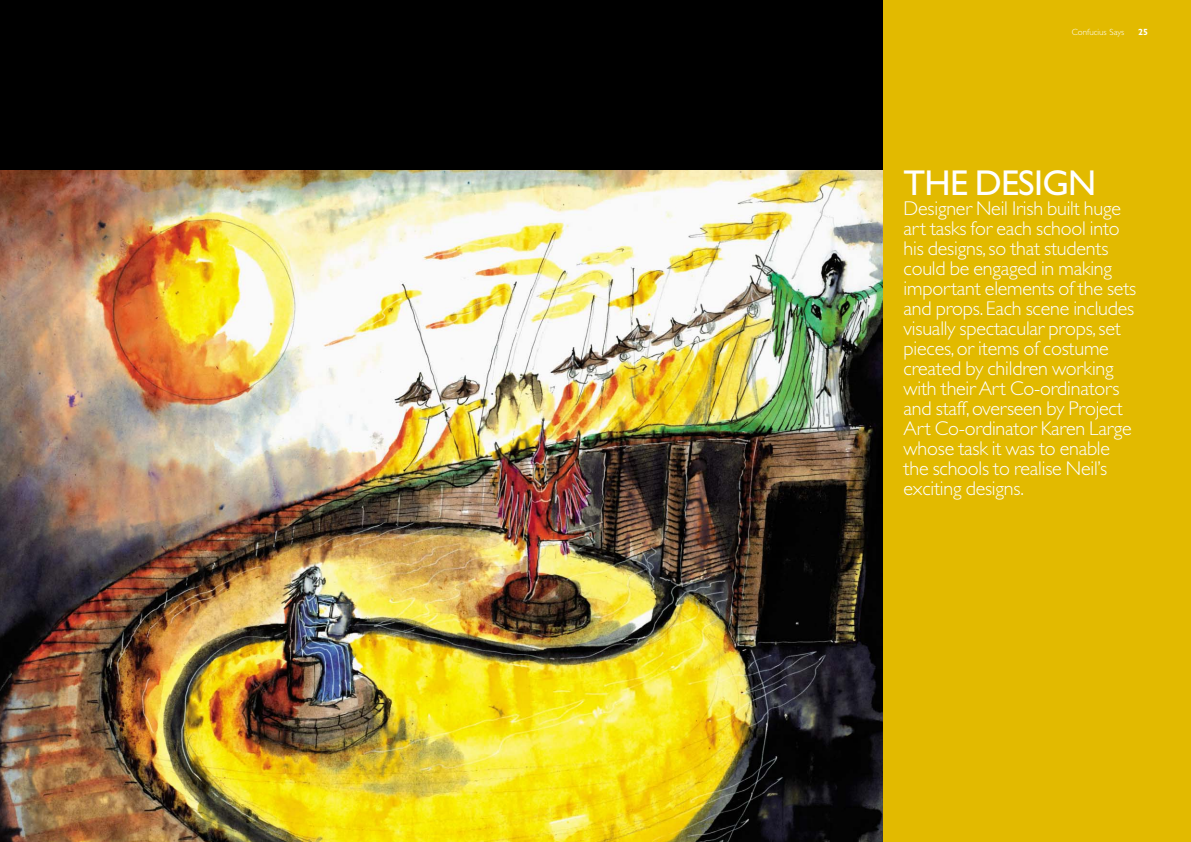
<style>
.page{position:relative;width:1191px;height:842px;background:#fff}
.page>*{position:absolute;margin:0;border:0;box-sizing:border-box;transform-origin:0 0}
.t1{font:36px "Gill Sans CE";letter-spacing:-.02em;color:#fff}
.t2{font:300 20px/20px "Gill Sans CE";letter-spacing:-.01em;color:#fff}
.t3{font:300 9px "Gill Sans CE";color:#fff}
.t4{font:700 9px "Gill Sans CE";color:#fff}
</style>
<div class="page">
<div style="left:882px;top:0;width:308px;height:842px;background:#e2ba00"></div>
<div style="left:0;top:0;width:882px;height:842px;background:#000"></div>
<img style="left:0;top:171px;width:882px;height:671px">
<p class="t3" style="left:1071px;top:29px;width:54px">Confucius Says</p>
<p class="t4" style="left:1138px;top:28px;width:11px">25</p>
<h1 class="t1" style="left:903px;top:169px;width:194px">THE DESIGN</h1>
<p class="t2" style="left:903px;top:200px;width:234px">Designer Neil Irish built huge art tasks for each school into his designs,so that students could be engaged in making important elements of the sets and props.Each scene includes visually spectacular props,set pieces,or items of costume created by children working with their Art Co-ordinators and staff,overseen by Project<br>Art Co-ordinator Karen Large whose task it was to enable the schools to realise Neil’s exciting designs.</p>
</div>
